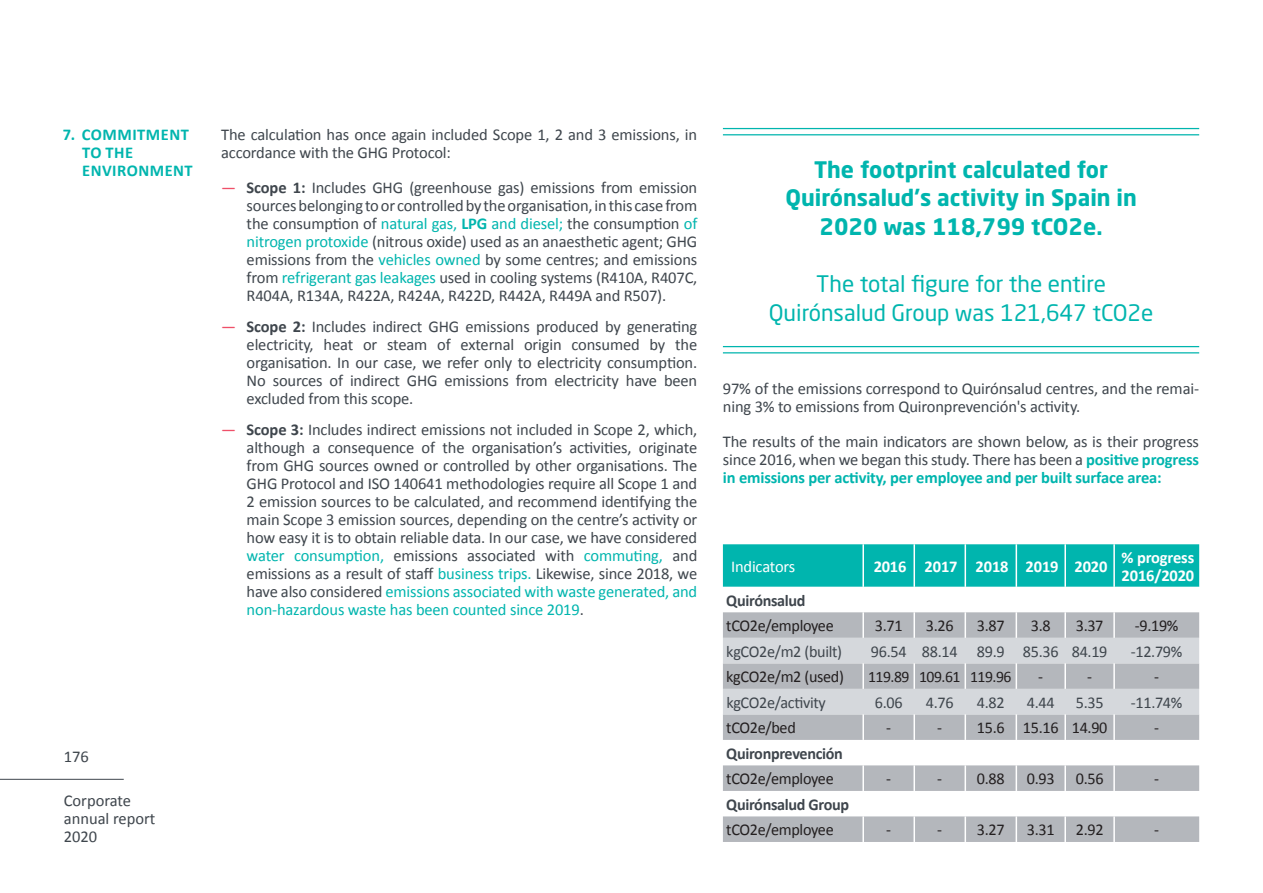
<style>
.page{position:relative;width:1263px;height:893px;background:#fff}
.page>*{position:absolute;margin:0;border:0;box-sizing:border-box;transform-origin:0 0}
.t1{font:700 22.5px/28.5px "Neo Sans Std";color:#00b5ae;text-align:center}
.t2{font:22.5px/28.5px "Neo Sans Std";color:#00b5ae;text-align:center}
.t3{font:16.5px/18px "Calibri";letter-spacing:-.01em;color:#3f464d;text-align:justify}
.t4{font:16.5px "Calibri";letter-spacing:-.02em;color:#231f20}
.t5{font:700 16.5px "Calibri";letter-spacing:-.02em;color:#3f464d}
.t6{font:700 16.5px/18px "Calibri";letter-spacing:-.01em;color:#fff}
.t7{font:700 16.5px/18px "Calibri";letter-spacing:.03em;color:#00b5ae}
.t8{font:16.5px "Calibri";letter-spacing:-.01em;color:#fff}
.t9{font:16.05px "Calibri";letter-spacing:-.03em;color:#231f20}
.s1{color:#ef5069}
.s2{font-weight:700}
.s3{color:#00b5ae}
.s4{font-weight:700;color:#00b5ae}
</style>
<div class="page">
<hr style="left:0;top:779px;width:124px;height:1px;background:#3f464d">
<hr style="left:723px;top:128px;width:476px;height:1px;background:#00b5ae">
<hr style="left:723px;top:134px;width:476px;height:1px;background:#00b5ae">
<hr style="left:723px;top:346px;width:476px;height:1px;background:#00b5ae">
<hr style="left:723px;top:352px;width:476px;height:1px;background:#00b5ae">
<div style="left:723px;top:544px;width:476px;height:43px;background:#00b5ae"></div>
<svg style="left:723px;top:612px;width:476px;height:230px;fill:#b4b7bc"></svg>
<svg style="left:723px;top:638px;width:476px;height:76px;background:#cacdd1"></svg>
<hr style="left:862px;top:544px;width:2px;height:43px;background:#fff">
<hr style="left:913px;top:544px;width:2px;height:43px;background:#fff">
<hr style="left:964px;top:544px;width:2px;height:43px;background:#fff">
<hr style="left:1015px;top:544px;width:2px;height:43px;background:#fff">
<hr style="left:1064px;top:544px;width:2px;height:43px;background:#fff">
<hr style="left:1113px;top:544px;width:2px;height:43px;background:#fff">
<hr style="left:862px;top:612px;width:2px;height:26px;background:#fff">
<hr style="left:913px;top:612px;width:2px;height:26px;background:#fff">
<hr style="left:964px;top:612px;width:2px;height:26px;background:#fff">
<hr style="left:1015px;top:612px;width:2px;height:26px;background:#fff">
<hr style="left:1064px;top:612px;width:2px;height:26px;background:#fff">
<hr style="left:1113px;top:612px;width:2px;height:26px;background:#fff">
<hr style="left:862px;top:663px;width:2px;height:26px;background:#fff">
<hr style="left:913px;top:663px;width:2px;height:26px;background:#fff">
<hr style="left:964px;top:663px;width:2px;height:26px;background:#fff">
<hr style="left:1015px;top:663px;width:2px;height:26px;background:#fff">
<hr style="left:1064px;top:663px;width:2px;height:26px;background:#fff">
<hr style="left:1113px;top:663px;width:2px;height:26px;background:#fff">
<hr style="left:862px;top:714px;width:2px;height:26px;background:#fff">
<hr style="left:913px;top:714px;width:2px;height:26px;background:#fff">
<hr style="left:964px;top:714px;width:2px;height:26px;background:#fff">
<hr style="left:1015px;top:714px;width:2px;height:26px;background:#fff">
<hr style="left:1064px;top:714px;width:2px;height:26px;background:#fff">
<hr style="left:1113px;top:714px;width:2px;height:26px;background:#fff">
<hr style="left:862px;top:765px;width:2px;height:26px;background:#fff">
<hr style="left:913px;top:765px;width:2px;height:26px;background:#fff">
<hr style="left:964px;top:765px;width:2px;height:26px;background:#fff">
<hr style="left:1015px;top:765px;width:2px;height:26px;background:#fff">
<hr style="left:1064px;top:765px;width:2px;height:26px;background:#fff">
<hr style="left:1113px;top:765px;width:2px;height:26px;background:#fff">
<hr style="left:862px;top:816px;width:2px;height:26px;background:#fff">
<hr style="left:913px;top:816px;width:2px;height:26px;background:#fff">
<hr style="left:964px;top:816px;width:2px;height:26px;background:#fff">
<hr style="left:1015px;top:816px;width:2px;height:26px;background:#fff">
<hr style="left:1064px;top:816px;width:2px;height:26px;background:#fff">
<hr style="left:1113px;top:816px;width:2px;height:26px;background:#fff">
<p class="t7" style="left:82px;top:125px;width:112px;text-indent:-19px">7. COMMITMENT<br>TO THE<br>ENVIRONMENT</p>
<p class="t3" style="left:221px;top:126px;width:478px">The calculation has once again included Scope 1, 2 and 3 emissions, in accordance with the GHG Protocol:</p>
<p class="t3" style="left:247px;top:179px;width:452px;text-indent:-26px"><span class="s1">—</span> <span class="s2">Scope 1:</span> Includes GHG (greenhouse gas) emissions from emission sources belonging to or controlled by the organisation, in this case from the consumption of <span class="s3">natural gas,</span> <span class="s4">LPG</span> <span class="s3">and diesel;</span> the consumption <span class="s3">of nitrogen protoxide</span> (nitrous oxide) used as an anaesthetic agent; GHG emissions from the <span class="s3">vehicles owned</span> by some centres; and emissions from <span class="s3">refrigerant gas leakages</span> used in cooling systems (R410A, R407C, R404A, R134A, R422A, R424A, R422D, R442A, R449A and R507).</p>
<p class="t3" style="left:247px;top:317px;width:452px;text-indent:-26px"><span class="s1">—</span> <span class="s2">Scope 2:</span> Includes indirect GHG emissions produced by generating electricity, heat or steam of external origin consumed by the organisation. In our case, we refer only to electricity consumption.<br>No sources of indirect GHG emissions from electricity have been excluded from this scope.</p>
<p class="t3" style="left:247px;top:420px;width:452px;text-indent:-26px"><span class="s1">—</span> <span class="s2">Scope 3:</span> Includes indirect emissions not included in Scope 2, which, although a consequence of the organisation’s activities, originate from GHG sources owned or controlled by other organisations. The GHG Protocol and ISO 140641 methodologies require all Scope 1 and 2 emission sources to be calculated, and recommend identifying the main Scope 3 emission sources, depending on the centre’s activity or how easy it is to obtain reliable data. In our case, we have considered <span class="s3">water consumption,</span> emissions associated with <span class="s3">commuting,</span> and emissions as a result of staff <span class="s3">business trips.</span> Likewise, since 2018, we have also considered <span class="s3">emissions associated with waste generated, and non-hazardous waste has been counted since 2019</span>.</p>
<p class="t3" style="left:64px;top:747px;width:27px">176</p>
<p class="t3" style="left:64px;top:791px;width:93px;text-align:left">Corporate annual report<br>2020</p>
<h1 class="t1" style="left:785px;top:155px;width:353px">The footprint calculated for<br>Quirónsalud's activity in Spain in<br>2020 was 118,799 tCO2e.</h1>
<h1 class="t2" style="left:769px;top:269px;width:386px">The total figure for the entire<br>Quirónsalud Group was 121,647 tCO2e</h1>
<p class="t3" style="left:723px;top:379px;width:478px">97% of the emissions correspond to Quirónsalud centres, and the remai&shy;ning 3% to emissions from Quironprevención's activity.</p>
<p class="t3" style="left:723px;top:432px;width:478px">The results of the main indicators are shown below, as is their progress since 2016, when we began this study. There has been a <span class="s4">positive progress in emissions per activity, per employee and per built surface area:</span></p>
<p class="t8" style="left:731px;top:556px;width:66px">Indicators</p>
<p class="t6" style="left:874px;top:557px;width:235px">2016 2017 2018 2019 2020</p>
<p class="t6" style="left:1121px;top:548px;width:74px">% progress<br>2016/2020</p>
<p class="t5" style="left:726px;top:590px;width:81px">Quirónsalud</p>
<p class="t4" style="left:726px;top:615px;width:109px">tCO2e/employee</p>
<p class="t4" style="left:875px;top:615px;width:29px">3.71</p>
<p class="t4" style="left:926px;top:615px;width:29px">3.26</p>
<p class="t4" style="left:977px;top:615px;width:29px">3.87</p>
<p class="t4" style="left:1031px;top:615px;width:21px">3.8</p>
<p class="t4" style="left:1076px;top:615px;width:29px">3.37</p>
<p class="t4" style="left:1135px;top:615px;width:45px">-9.19%</p>
<p class="t3" style="left:726px;top:642px;width:117px">kgCO2e/m2 (built)</p>
<p class="t3" style="left:871px;top:642px;width:238px">96.54 88.14 89.9 85.36 84.19</p>
<p class="t3" style="left:1131px;top:642px;width:53px">-12.79%</p>
<p class="t4" style="left:726px;top:666px;width:119px">kgCO2e/m2 (used)</p>
<p class="t9" style="left:868px;top:667px;width:145px">119.89 109.61 119.96</p>
<p class="t4" style="left:1038px;top:666px;width:6px">-</p>
<p class="t4" style="left:1087px;top:666px;width:6px">-</p>
<p class="t4" style="left:1154px;top:666px;width:6px">-</p>
<p class="t3" style="left:726px;top:693px;width:101px">kgCO2e/activity</p>
<p class="t3" style="left:875px;top:693px;width:29px">6.06</p>
<p class="t3" style="left:926px;top:693px;width:29px">4.76</p>
<p class="t3" style="left:977px;top:693px;width:29px">4.82</p>
<p class="t3" style="left:1027px;top:693px;width:29px">4.44</p>
<p class="t3" style="left:1076px;top:693px;width:29px">5.35</p>
<p class="t3" style="left:1131px;top:693px;width:53px">-11.74%</p>
<p class="t4" style="left:726px;top:717px;width:71px">tCO2e/bed</p>
<p class="t4" style="left:886px;top:717px;width:6px">-</p>
<p class="t4" style="left:937px;top:717px;width:172px">- 15.6 15.16 14.90</p>
<p class="t4" style="left:1154px;top:717px;width:6px">-</p>
<p class="t5" style="left:726px;top:743px;width:118px">Quironprevención</p>
<p class="t4" style="left:726px;top:768px;width:109px">tCO2e/employee</p>
<p class="t4" style="left:886px;top:768px;width:6px">-</p>
<p class="t4" style="left:937px;top:768px;width:69px">- 0.88</p>
<p class="t4" style="left:1027px;top:768px;width:29px">0.93</p>
<p class="t4" style="left:1076px;top:768px;width:29px">0.56</p>
<p class="t4" style="left:1154px;top:768px;width:6px">-</p>
<p class="t5" style="left:726px;top:794px;width:124px">Quirónsalud Group</p>
<p class="t4" style="left:726px;top:819px;width:109px">tCO2e/employee</p>
<p class="t4" style="left:886px;top:819px;width:6px">-</p>
<p class="t4" style="left:937px;top:819px;width:69px">- 3.27</p>
<p class="t4" style="left:1027px;top:819px;width:29px">3.31</p>
<p class="t4" style="left:1076px;top:819px;width:29px">2.92</p>
<p class="t4" style="left:1154px;top:819px;width:6px">-</p>
</div>
